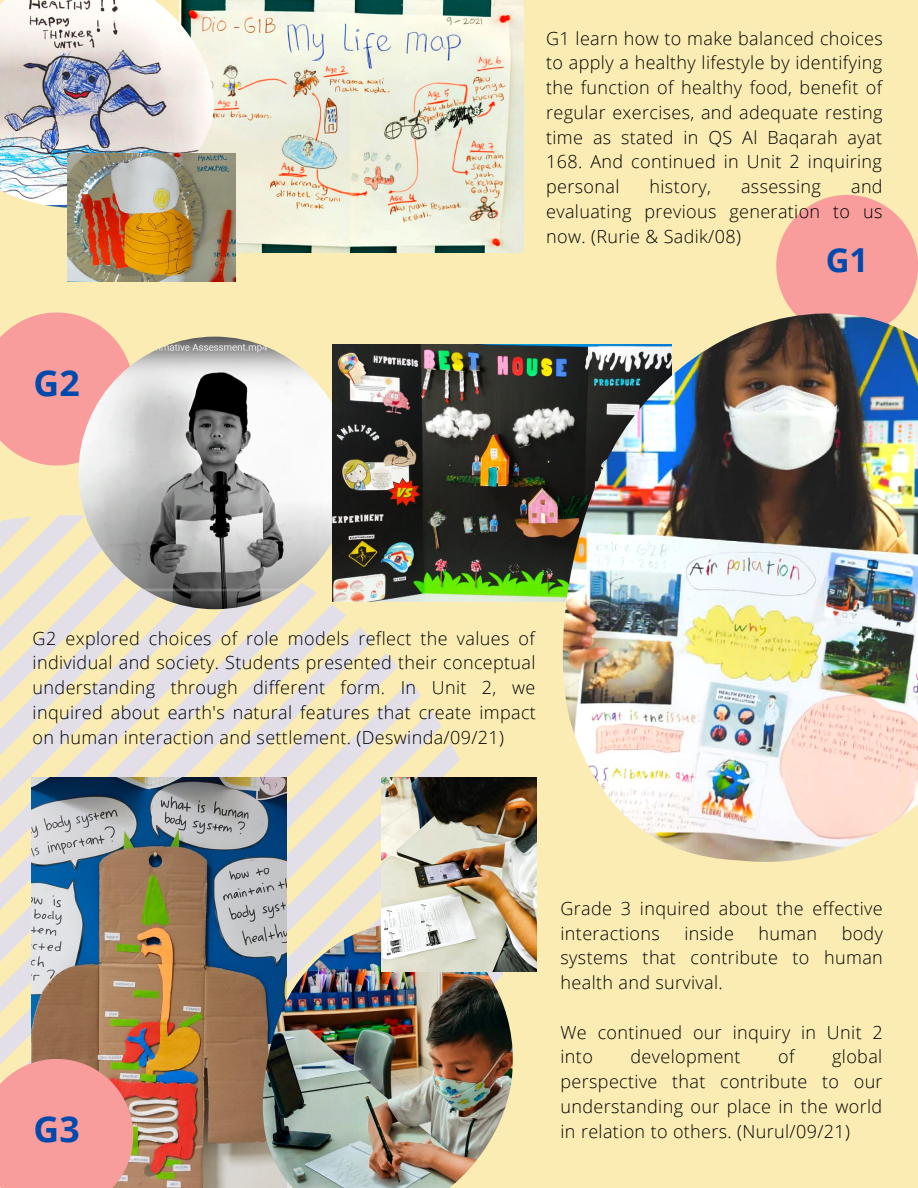
<style>
.page{position:relative;width:918px;height:1188px;background:#faecb3}
.page>*{position:absolute;margin:0;border:0;box-sizing:border-box;transform-origin:0 0}
.t1{font:700 35.7px "Open Sans";color:#004aad}
.t2{font:700 33px "Open Sans";color:#004aad}
.t3{font:300 18px/24.8px "Open Sans";letter-spacing:.02em;color:#000;text-align:justify}
</style>
<div class="page">
<svg style="left:776px;top:195px;width:142px;height:118px"></svg>
<svg style="left:0;top:515px;width:504px;height:544px"></svg>
<svg style="left:0;top:312px;width:130px;height:153px"></svg>
<img style="left:31px;top:778px;width:256px;height:410px">
<svg style="left:0;top:1059px;width:133px;height:129px"></svg>
<img style="left:78px;top:337px;width:273px;height:272px;border-radius:50%">
<img style="left:217px;top:0;width:307px;height:252px">
<img style="left:0;top:0;width:217px;height:208px">
<img style="left:333px;top:344px;width:230px;height:257px">
<img style="left:563px;top:313px;width:355px;height:549px">
<img style="left:254px;top:923px;width:270px;height:265px">
<img style="left:382px;top:778px;width:155px;height:193px">
<img style="left:67px;top:154px;width:168px;height:128px">
<p class="t1" style="left:34px;top:358px;width:48px">G2</p>
<p class="t3" style="left:546px;top:25px;width:338px">G1 learn how to make balanced choices to apply a healthy lifestyle by identifying the function of healthy food, benefit of regular exercises, and adequate resting time as stated in QS Al Baqarah ayat 168. And continued in Unit 2 inquiring personal</p>
<p class="t3" style="left:546px;top:174px;width:338px;text-indent:305px">and evaluating previous generation to us now. (Rurie &amp; Sadik/08)</p>
<p class="t3" style="left:650px;top:174px;width:63px">history,</p>
<p class="t3" style="left:741px;top:174px;width:81px">assessing</p>
<p class="t2" style="left:826px;top:237px;width:44px">G1</p>
<p class="t3" style="left:33px;top:625px;width:505px">G2 explored choices of role models reflect the values of individual and society. Students presented their conceptual understanding through different form. In Unit 2, we inquired about earth's natural features that create impact on human interaction and settlement. (Deswinda/09/21)</p>
<p class="t1" style="left:34px;top:1104px;width:48px">G3</p>
<p class="t3" style="left:561px;top:896px;width:324px">Grade 3 inquired about the effective interactions</p>
<p class="t3" style="left:561px;top:920px;width:324px;text-indent:281px">body systems that contribute to human health and survival.</p>
<p class="t3" style="left:561px;top:1019px;width:324px">We continued our inquiry in Unit 2 into</p>
<p class="t3" style="left:684px;top:920px;width:51px">inside</p>
<p class="t3" style="left:758px;top:920px;width:60px">human</p>
<p class="t3" style="left:631px;top:1044px;width:112px">development</p>
<p class="t3" style="left:778px;top:1044px;width:18px">of</p>
<p class="t3" style="left:561px;top:1044px;width:324px;text-indent:272px">global perspective that contribute to our understanding our place in the world in relation to others. (Nurul/09/21)</p>
</div>
